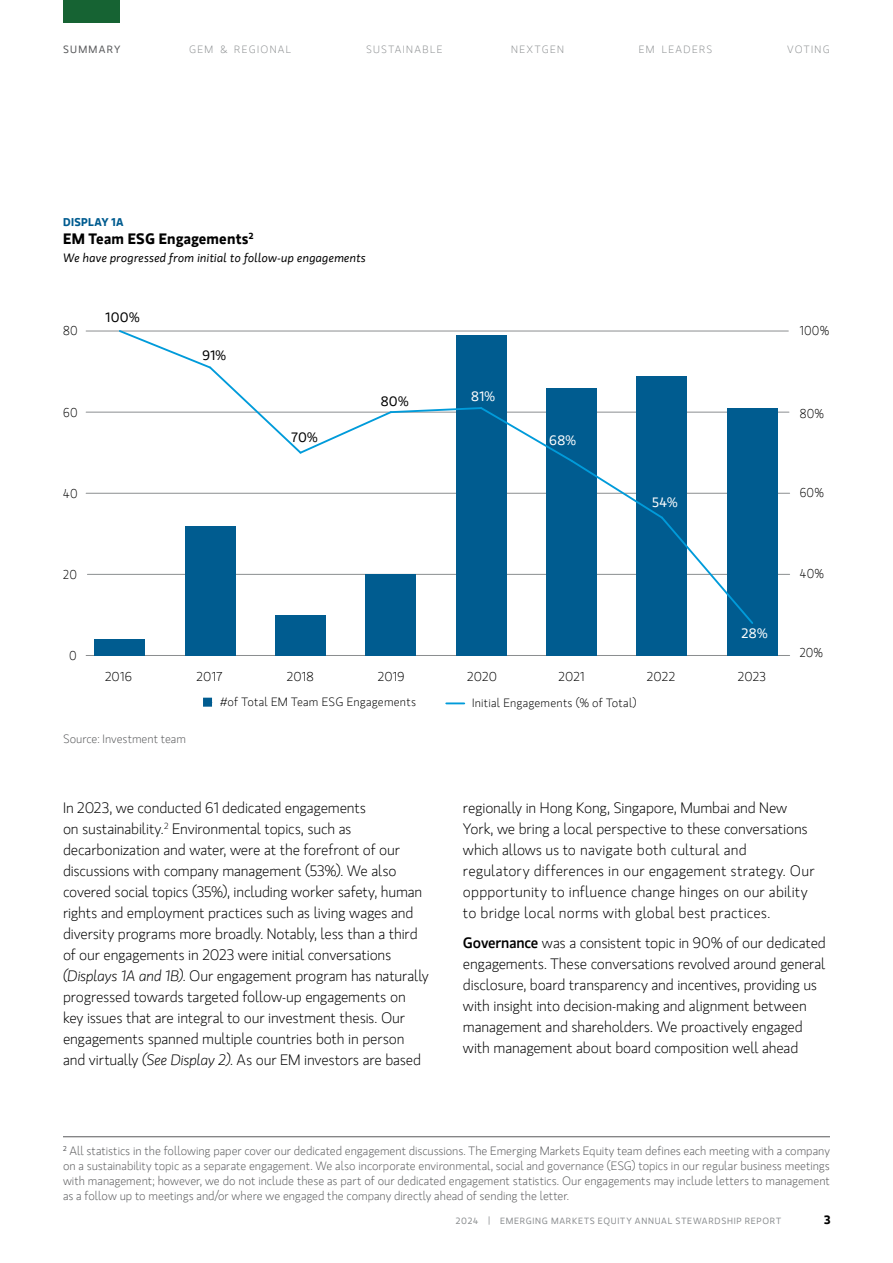
<style>
.page{position:relative;width:893px;height:1263px;background:#fff}
.page>*{position:absolute;margin:0;border:0;box-sizing:border-box;transform-origin:0 0}
.t1{font:300 15px/21px "MS Gloriola II Std";letter-spacing:-.01em;color:#000}
.t2{font:700 15px "MS Gloriola II Std";letter-spacing:.01em;color:#000}
.t3{font:13.5px "MS Gloriola II Std";letter-spacing:.015em;color:#000}
.t4{font:13.5px "MS Gloriola II Std";letter-spacing:.035em;color:#fff}
.t5{font:300 12.75px "MS Gloriola II Std";letter-spacing:.02em;color:#000}
.t6{font:300 12.75px "MS Gloriola II Std";letter-spacing:.02em;color:#000;scale:.92 1}
.t7{font:300 12px/15px "MS Gloriola II Std";color:#58595b;text-align:justify}
.t8{font:300 12px "MS Gloriola II Std";letter-spacing:.015em;color:#000}
.t9{font:italic 12px "MS Gloriola II Std";letter-spacing:.015em;color:#000}
.t10{font:700 12px "MS Gloriola II Std";color:#000}
.t11{font:700 11.25px "MS Gloriola II Std";letter-spacing:.03em;color:#005c90}
.t12{font:300 10.5px "MS Gloriola II Std";letter-spacing:.125em;color:#8b8e90}
.t13{font:10.5px "MS Gloriola II Std";letter-spacing:.125em;color:#58595b}
.t14{font:9px "MS Gloriola II Std";letter-spacing:.08em;color:#8b8e90}
.s1{font-style:italic}
.s2{font-weight:500}
</style>
<div class="page">
<div style="left:63px;top:0;width:56px;height:22px;background:#166333"></div>
<hr style="left:86px;top:655px;width:704px;height:1px;background:#8b8e90">
<hr style="left:87px;top:574px;width:703px;height:1px;background:#8b8e90">
<hr style="left:86px;top:493px;width:704px;height:1px;background:#8b8e90">
<hr style="left:86px;top:412px;width:703px;height:1px;background:#8b8e90">
<hr style="left:86px;top:331px;width:702px;height:1px;background:#8b8e90">
<div style="left:94px;top:639px;width:51px;height:16px;background:#005c90"></div>
<div style="left:185px;top:526px;width:50px;height:129px;background:#005c90"></div>
<div style="left:275px;top:615px;width:51px;height:40px;background:#005c90"></div>
<div style="left:366px;top:574px;width:50px;height:81px;background:#005c90"></div>
<div style="left:456px;top:335px;width:51px;height:320px;background:#005c90"></div>
<div style="left:546px;top:388px;width:51px;height:267px;background:#005c90"></div>
<div style="left:637px;top:376px;width:50px;height:279px;background:#005c90"></div>
<div style="left:727px;top:408px;width:51px;height:247px;background:#005c90"></div>
<svg style="left:446px;top:702px;width:18px;height:2px"></svg>
<div style="left:203px;top:698px;width:9px;height:9px;background:#005c90"></div>
<svg style="left:117px;top:330px;width:638px;height:296px"></svg>
<hr style="left:63px;top:1136px;width:767px;height:1px;background:#58595b">
<p class="t13" style="left:63px;top:42px;width:59px">SUMMARY</p>
<p class="t12" style="left:189px;top:42px;width:104px">GEM &amp; REGIONAL</p>
<p class="t12" style="left:366px;top:42px;width:78px">SUSTAINABLE</p>
<p class="t12" style="left:511px;top:42px;width:54px">NEXTGEN</p>
<p class="t12" style="left:639px;top:42px;width:75px">EM LEADERS</p>
<p class="t12" style="left:787px;top:42px;width:44px">VOTING</p>
<p class="t11" style="left:63px;top:214px;width:62px">DISPLAY 1A</p>
<p class="t2" style="left:63px;top:228px;width:192px">EM Team ESG Engagements<sup>2</sup></p>
<p class="t9" style="left:63px;top:249px;width:305px">We have progressed from initial to follow-up engagements</p>
<p class="t6" style="left:63px;top:322px;width:17px">80</p>
<p class="t6" style="left:63px;top:404px;width:17px">60</p>
<p class="t6" style="left:63px;top:485px;width:17px">40</p>
<p class="t6" style="left:63px;top:566px;width:16px">20</p>
<p class="t6" style="left:69px;top:647px;width:10px">0</p>
<p class="t3" style="left:106px;top:308px;width:35px">100%</p>
<p class="t3" style="left:202px;top:346px;width:25px">91%</p>
<p class="t3" style="left:292px;top:428px;width:28px">70%</p>
<p class="t3" style="left:381px;top:392px;width:29px">80%</p>
<p class="t4" style="left:471px;top:388px;width:25px">81%</p>
<p class="t4" style="left:549px;top:431px;width:28px">68%</p>
<p class="t4" style="left:652px;top:493px;width:27px">54%</p>
<p class="t4" style="left:742px;top:624px;width:28px">28%</p>
<p class="t5" style="left:105px;top:668px;width:28px">2016</p>
<p class="t5" style="left:196px;top:668px;width:27px">2017</p>
<p class="t5" style="left:287px;top:668px;width:29px">2018</p>
<p class="t5" style="left:378px;top:668px;width:28px">2019</p>
<p class="t5" style="left:467px;top:668px;width:31px">2020</p>
<p class="t5" style="left:558px;top:668px;width:28px">2021</p>
<p class="t5" style="left:647px;top:668px;width:30px">2022</p>
<p class="t5" style="left:738px;top:668px;width:30px">2023</p>
<p class="t8" style="left:221px;top:694px;width:197px">#of Total EM Team ESG Engagements</p>
<p class="t8" style="left:472px;top:695px;width:166px">Initial Engagements (% of Total)</p>
<p class="t7" style="left:63px;top:731px;width:124px">Source: Investment team</p>
<p class="t6" style="left:800px;top:322px;width:33px">100%</p>
<p class="t6" style="left:800px;top:405px;width:28px">80%</p>
<p class="t6" style="left:800px;top:484px;width:27px">60%</p>
<p class="t6" style="left:800px;top:565px;width:28px">40%</p>
<p class="t6" style="left:800px;top:645px;width:27px">20%</p>
<p class="t1" style="left:63px;top:797px;width:367px">In 2023, we conducted 61 dedicated engagements<br>on sustainability.<sup>2</sup> Environmental topics, such as decarbonization and water, were at the forefront of our discussions with company management (53%). We also covered social topics (35%), including worker safety, human rights and employment practices such as living wages and diversity programs more broadly. Notably, less than a third of our engagements in 2023 were initial conversations <span class="s1">(Displays 1A and 1B)</span>. Our engagement program has naturally progressed towards targeted follow-up engagements on key issues that are integral to our investment thesis. Our engagements spanned multiple countries both in person and virtually <span class="s1">(See Display 2)</span>. As our EM investors are based</p>
<p class="t1" style="left:463px;top:797px;width:353px">regionally in Hong Kong, Singapore, Mumbai and New York, we bring a local perspective to these conversations which allows us to navigate both cultural and regulatory differences in our engagement strategy. Our oppportunity to influence change hinges on our ability to bridge local norms with global best practices.</p>
<p class="t1" style="left:463px;top:932px;width:364px"><span class="s2">Governance</span> was a consistent topic in 90% of our dedicated engagements. These conversations revolved around general disclosure, board transparency and incentives, providing us with insight into decision-making and alignment between management and shareholders. We proactively engaged with management about board composition well ahead</p>
<p class="t7" style="left:63px;top:1143px;width:768px"><sup>2</sup> All statistics in the following paper cover our dedicated engagement discussions. The Emerging Markets Equity team defines each meeting with a company on a sustainability topic as a separate engagement. We also incorporate environmental, social and governance (ESG) topics in our regular business meetings with management; however, we do not include these as part of our dedicated engagement statistics. Our engagements may include letters to management as a follow up to meetings and/or where we engaged the company directly ahead of sending the letter.</p>
<p class="t14" style="left:456px;top:1215px;width:327px">2024 | EMERGING MARKETS EQUITY ANNUAL STEWARDSHIP REPORT</p>
<p class="t10" style="left:824px;top:1211px;width:8px">3</p>
</div>
